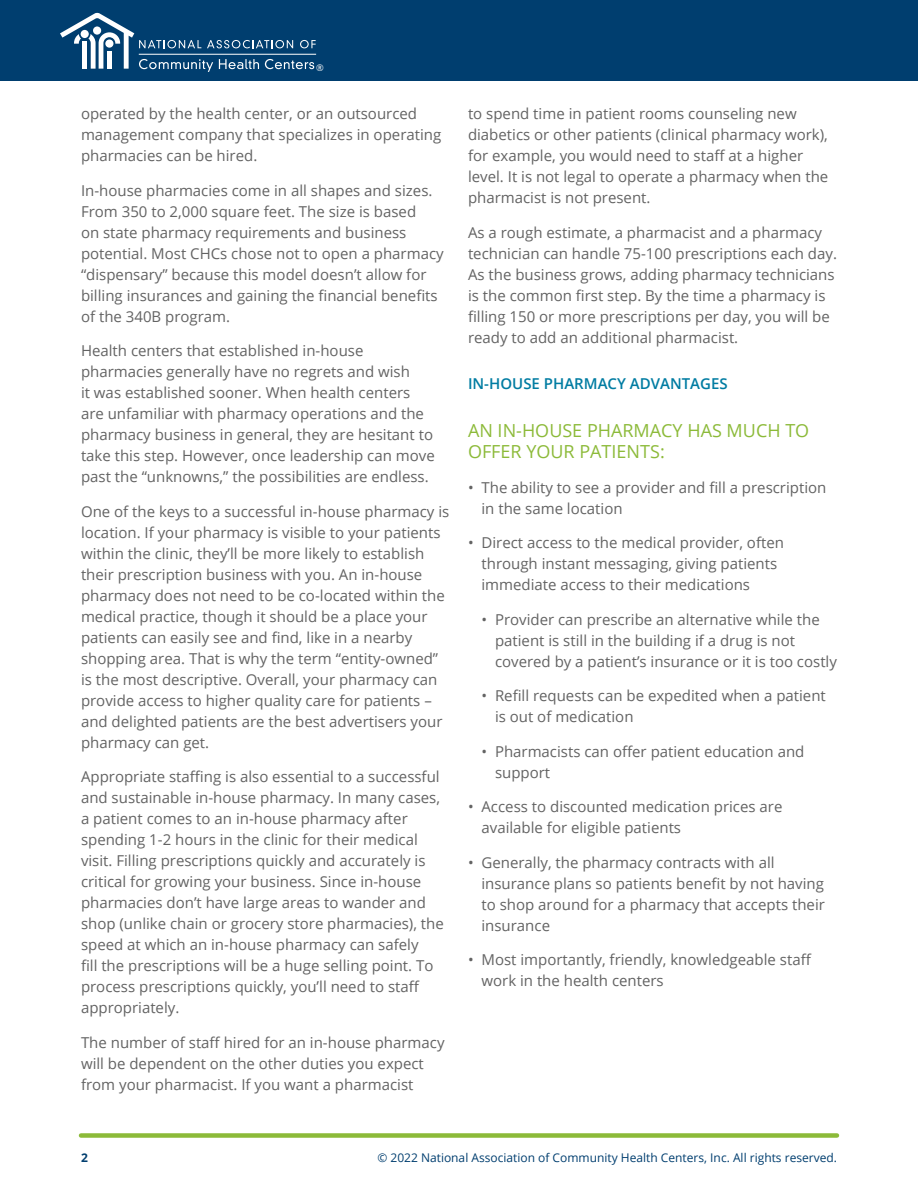
<style>
.page{position:relative;width:918px;height:1188px;background:#fff}
.page>*{position:absolute;margin:0;border:0;box-sizing:border-box;transform-origin:0 0}
.B_HEAD{font:18px/21px "Open Sans";color:#8cba39}
.TEXT{font:15px/21px "Open Sans";color:#636363}
.D_HEAD__red{font:600 15px "Open Sans";color:#007ca2}
.t1{font:12px "Open Sans";color:#003e6f}
.t2{font:700 12px "Open Sans";color:#003e6f}
.t3{font:9.3px "Open Sans";color:#fff}
</style>
<div class="page">
<div style="left:81px;top:1133px;width:756px;height:5px;background:#8cba39"></div>
<div style="left:0;top:0;width:918px;height:81px;background:#003e6f"></div>
<svg style="left:60px;top:13px;width:256px;height:59px"></svg>
<hr style="left:139px;top:54px;width:177px;height:1px;background:#fff">
<p class="t3" style="left:316px;top:62px;width:9px">®</p>
<p class="TEXT" style="left:81px;top:103px;width:362px">operated by the health center, or an outsourced management company that specializes in operating pharmacies can be hired.</p>
<p class="TEXT" style="left:81px;top:180px;width:364px">In-house pharmacies come in all shapes and sizes.<br>From 350 to 2,000 square feet. The size is based<br>on state pharmacy requirements and business potential. Most CHCs chose not to open a pharmacy “dispensary” because this model doesn’t allow for billing insurances and gaining the financial benefits of the 340B program.</p>
<p class="TEXT" style="left:81px;top:340px;width:355px">Health centers that established in-house pharmacies generally have no regrets and wish<br>it was established sooner. When health centers are unfamiliar with pharmacy operations and the pharmacy business in general, they are hesitant to take this step. However, once leadership can move past the “unknowns,” the possibilities are endless.</p>
<p class="TEXT" style="left:81px;top:501px;width:370px">One of the keys to a successful in-house pharmacy is location. If your pharmacy is visible to your patients within the clinic, they’ll be more likely to establish their prescription business with you. An in-house pharmacy does not need to be co-located within the medical practice, though it should be a place your patients can easily see and find, like in a nearby shopping area. That is why the term “entity-owned” is the most descriptive. Overall, your pharmacy can provide access to higher quality care for patients – and delighted patients are the best advertisers your pharmacy can get.</p>
<p class="TEXT" style="left:81px;top:766px;width:364px">Appropriate staffing is also essential to a successful and sustainable in-house pharmacy. In many cases, a patient comes to an in-house pharmacy after spending 1-2 hours in the clinic for their medical visit. Filling prescriptions quickly and accurately is critical for growing your business. Since in-house pharmacies don’t have large areas to wander and shop (unlike chain or grocery store pharmacies), the speed at which an in-house pharmacy can safely<br>fill the prescriptions will be a huge selling point. To process prescriptions quickly, you’ll need to staff appropriately.</p>
<p class="TEXT" style="left:81px;top:1032px;width:365px">The number of staff hired for an in-house pharmacy will be dependent on the other duties you expect from your pharmacist. If you want a pharmacist</p>
<p class="TEXT" style="left:468px;top:103px;width:362px">to spend time in patient rooms counseling new diabetics or other patients (clinical pharmacy work), for example, you would need to staff at a higher level. It is not legal to operate a pharmacy when the pharmacist is not present.</p>
<p class="TEXT" style="left:468px;top:222px;width:371px">As a rough estimate, a pharmacist and a pharmacy technician can handle 75-100 prescriptions each day.<br>As the business grows, adding pharmacy technicians is the common first step. By the time a pharmacy is filling 150 or more prescriptions per day, you will be ready to add an additional pharmacist.</p>
<p class="D_HEAD__red" style="left:468px;top:374px;width:261px">IN-HOUSE PHARMACY ADVANTAGES</p>
<p class="B_HEAD" style="left:468px;top:420px;width:343px">AN IN-HOUSE PHARMACY HAS MUCH TO<br>OFFER YOUR PATIENTS:</p>
<p class="TEXT" style="left:482px;top:477px;width:346px;text-indent:-14px">• The ability to see a provider and fill a prescription in the same location</p>
<p class="TEXT" style="left:482px;top:532px;width:304px;text-indent:-14px">• Direct access to the medical provider, often through instant messaging, giving patients immediate access to their medications</p>
<p class="TEXT" style="left:495px;top:609px;width:344px;text-indent:-14px">• Provider can prescribe an alternative while the patient is still in the building if a drug is not covered by a patient’s insurance or it is too costly</p>
<p class="TEXT" style="left:495px;top:685px;width:332px;text-indent:-14px">• Refill requests can be expedited when a patient is out of medication</p>
<p class="TEXT" style="left:495px;top:741px;width:311px;text-indent:-14px">• Pharmacists can offer patient education and support</p>
<p class="TEXT" style="left:482px;top:796px;width:302px;text-indent:-14px">• Access to discounted medication prices are available for eligible patients</p>
<p class="TEXT" style="left:482px;top:852px;width:345px;text-indent:-14px">• Generally, the pharmacy contracts with all insurance plans so patients benefit by not having to shop around for a pharmacy that accepts their insurance</p>
<p class="TEXT" style="left:482px;top:949px;width:331px;text-indent:-14px">• Most importantly, friendly, knowledgeable staff work in the health centers</p>
<p class="t2" style="left:81px;top:1149px;width:8px">2</p>
<p class="t1" style="left:377px;top:1150px;width:461px">© 2022 National Association of Community Health Centers, Inc. All rights reserved.</p>
</div>
